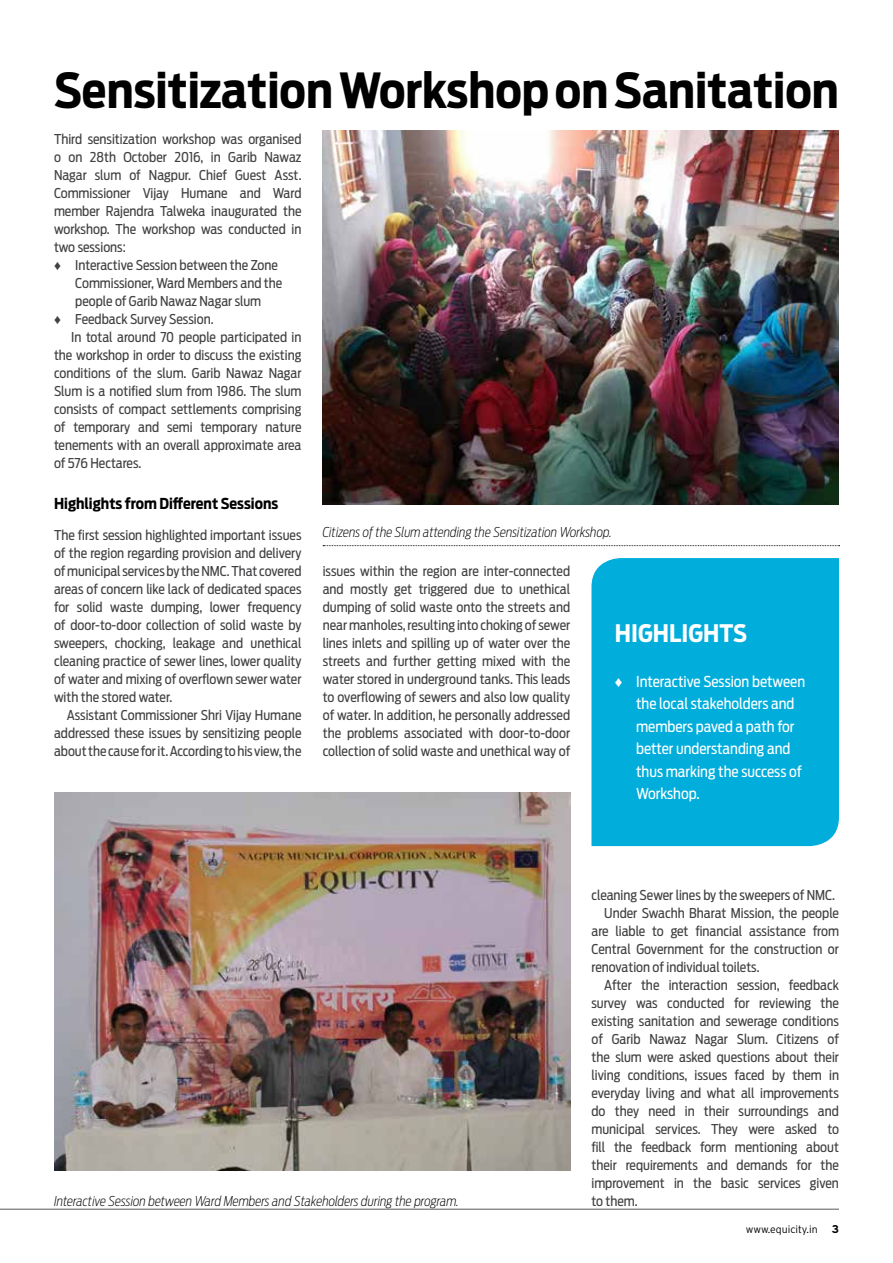
<style>
.page{position:relative;width:893px;height:1263px;background:#fff}
.page>*{position:absolute;margin:0;border:0;box-sizing:border-box;transform-origin:0 0}
.t1{font:700 48px "Antenna Cond";color:#000}
.t2{font:700 24px "Antenna Cond";color:#fff}
.t3{font:15px/22.5px "Antenna Cond";color:#fff}
.t4{font:700 15px "Antenna Cond";color:#000}
.t5{font:13.5px/18px "Antenna Cond";color:#414042;text-align:justify}
.t6{font:italic 200 13.5px "Antenna Cond";color:#000}
.t7{font:300 10.5px "Interstate";color:#000}
.s1{font-family:"Arial"}
.s2{font-weight:700;font-size:11.25px}
</style>
<div class="page">
<hr style="left:0;top:1209px;width:839px;height:1px;background:#58595b">
<div style="left:591px;top:558px;width:248px;height:288px;background:#00addb"></div>
<img style="left:323px;top:130px;width:516px;height:374px">
<img style="left:54px;top:792px;width:516px;height:378px">
<svg style="left:323px;top:545px;width:517px;height:1px"></svg>
<h1 class="t1" style="left:54px;top:62px;width:786px">Sensitization Workshop on Sanitation</h1>
<p class="t5" style="left:54px;top:130px;width:249px;text-align:left">Third sensitization workshop was organised o on 28th October 2016, in Garib Nawaz Nagar slum of Nagpur. Chief Guest Asst.<br>Commissioner Vijay Humane and Ward member Rajendra Talweka inaugurated the workshop. The workshop was conducted in two sessions:<br><span class="s1">♦</span> Interactive Session between the Zone</p>
<p class="t5" style="left:75px;top:274px;width:209px">Commissioner, Ward Members and the</p>
<p class="t5" style="left:75px;top:292px;width:187px">people of Garib Nawaz Nagar slum</p>
<p class="t5" style="left:54px;top:310px;width:161px"><span class="s1">♦</span> Feedback Survey Session.</p>
<p class="t5" style="left:71px;top:328px;width:232px">In total around 70 people participated in</p>
<p class="t5" style="left:54px;top:346px;width:249px">the workshop in order to discuss the existing</p>
<p class="t5" style="left:54px;top:364px;width:249px">conditions of the slum. Garib Nawaz Nagar</p>
<p class="t5" style="left:54px;top:382px;width:249px">Slum is a notified slum from 1986. The slum</p>
<p class="t5" style="left:54px;top:400px;width:249px">consists of compact settlements comprising</p>
<p class="t5" style="left:54px;top:418px;width:249px">of temporary and semi temporary nature</p>
<p class="t5" style="left:54px;top:436px;width:249px">tenements with an overall approximate area</p>
<p class="t5" style="left:54px;top:454px;width:89px">of 576 Hectares.</p>
<p class="t4" style="left:54px;top:494px;width:226px">Highlights from Different Sessions</p>
<p class="t5" style="left:54px;top:526px;width:249px">The first session highlighted important issues of the region regarding provision and delivery of municipal services by the NMC. That covered areas of concern like lack of dedicated spaces for solid waste dumping, lower frequency of door-to-door collection of solid waste by sweepers, chocking, leakage and unethical cleaning practice of sewer lines, lower quality of water and mixing of overflown sewer water with the stored water.</p>
<p class="t5" style="left:54px;top:706px;width:249px;text-indent:13px">Assistant Commissioner Shri Vijay Humane addressed these issues by sensitizing people about the cause for it. According to his view, the</p>
<p class="t6" style="left:323px;top:524px;width:291px">Citizens of the Slum attending the Sensitization Workshop.</p>
<p class="t5" style="left:323px;top:562px;width:249px">issues within the region are inter-connected and mostly get triggered due to unethical dumping of solid waste onto the streets and near manholes, resulting into choking of sewer lines inlets and spilling up of water over the streets and further getting mixed with the water stored in underground tanks. This leads to overflowing of sewers and also low quality of water. In addition, he personally addressed the problems associated with door-to-door collection of solid waste and unethical way of</p>
<h2 class="t2" style="left:615px;top:619px;width:134px">HIGHLIGHTS</h2>
<p class="t3" style="left:636px;top:670px;width:171px;text-indent:-21px"><span class="s1">♦</span> Interactive Session between the local stakeholders and members paved a path for better understanding and thus marking the success of<br>Workshop.</p>
<p class="t6" style="left:54px;top:1193px;width:406px">Interactive Session between Ward Members and Stakeholders during the program.</p>
<p class="t5" style="left:591px;top:886px;width:245px">cleaning Sewer lines by the sweepers of NMC.</p>
<p class="t5" style="left:604px;top:904px;width:236px">Under Swachh Bharat Mission, the people</p>
<p class="t5" style="left:591px;top:922px;width:249px">are liable to get financial assistance from</p>
<p class="t5" style="left:591px;top:940px;width:249px">Central Government for the construction or</p>
<p class="t5" style="left:591px;top:958px;width:170px">renovation of individual toilets.</p>
<p class="t5" style="left:604px;top:976px;width:236px">After the interaction session, feedback</p>
<p class="t5" style="left:591px;top:994px;width:249px">survey was conducted for reviewing the</p>
<p class="t5" style="left:591px;top:1012px;width:249px">existing sanitation and sewerage conditions</p>
<p class="t5" style="left:591px;top:1030px;width:249px">of Garib Nawaz Nagar Slum. Citizens of</p>
<p class="t5" style="left:591px;top:1048px;width:249px">the slum were asked questions about their</p>
<p class="t5" style="left:591px;top:1066px;width:249px">living conditions, issues faced by them in</p>
<p class="t5" style="left:591px;top:1084px;width:249px">everyday living and what all improvements</p>
<p class="t5" style="left:591px;top:1102px;width:249px">do they need in their surroundings and</p>
<p class="t5" style="left:591px;top:1120px;width:249px">municipal services. They were asked to</p>
<p class="t5" style="left:591px;top:1138px;width:249px">fill the feedback form mentioning about</p>
<p class="t5" style="left:591px;top:1156px;width:249px">their requirements and demands for the</p>
<p class="t5" style="left:591px;top:1174px;width:249px">improvement in the basic services given</p>
<p class="t5" style="left:591px;top:1192px;width:48px">to them.</p>
<p class="t7" style="left:746px;top:1223px;width:95px">www.equicity.in <span class="s2">3</span></p>
</div>
